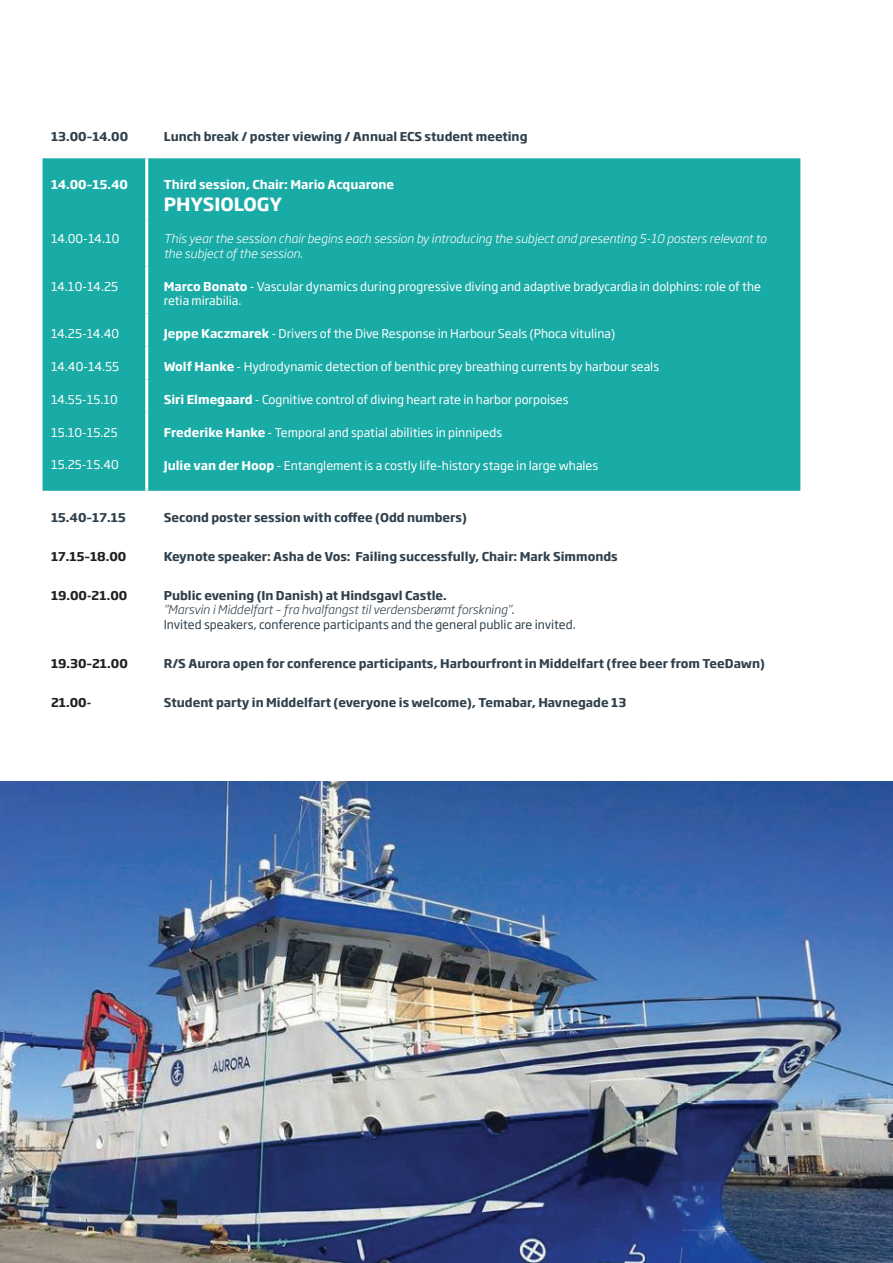
<style>
.page{position:relative;width:893px;height:1263px;background:#fff}
.page>*{position:absolute;margin:0;border:0;box-sizing:border-box;transform-origin:0 0}
.t1{font:700 18px "Soho Gothic Std";color:#fff}
.t2{font:12px/14.4px "Soho Gothic Std";color:#fff}
.t3{font:700 12px "Soho Gothic Std";color:#2f404c}
.t4{font:12px/14.4px "Soho Gothic Std";color:#2f404c}
.t5{font:italic 300 12px/14.4px "Soho Gothic Std";color:#fff}
.t6{font:700 12px "Soho Gothic Std";color:#fff}
.t7{font:700 12px "Soho Gothic Std";color:#231f20}
.s1{font-weight:700}
.s2{font-weight:300;font-style:italic}
</style>
<div class="page">
<div style="left:43px;top:158px;width:757px;height:333px;background:#19aba6"></div>
<hr style="left:145px;top:158px;width:3px;height:61px;background:#fff">
<hr style="left:145px;top:219px;width:3px;height:47px;background:#fff">
<hr style="left:145px;top:266px;width:3px;height:48px;background:#fff">
<hr style="left:145px;top:314px;width:3px;height:32px;background:#fff">
<hr style="left:145px;top:346px;width:3px;height:33px;background:#fff">
<hr style="left:145px;top:379px;width:3px;height:33px;background:#fff">
<hr style="left:145px;top:412px;width:3px;height:33px;background:#fff">
<hr style="left:145px;top:445px;width:3px;height:46px;background:#fff">
<img style="left:0;top:781px;width:893px;height:482px">
<p class="t3" style="left:51px;top:129px;width:79px">13.00–14.00</p>
<p class="t3" style="left:164px;top:129px;width:365px">Lunch break / poster viewing / Annual ECS student meeting</p>
<p class="t6" style="left:51px;top:177px;width:79px">14.00–15.40</p>
<p class="t6" style="left:164px;top:177px;width:232px">Third session, Chair: Mario Acquarone</p>
<h1 class="t1" style="left:164px;top:192px;width:120px">PHYSIOLOGY</h1>
<p class="t2" style="left:51px;top:232px;width:70px">14.00-14.10</p>
<p class="t5" style="left:164px;top:232px;width:604px">This year the session chair begins each session by introducing the subject and presenting 5-10 posters relevant to the subject of the session.</p>
<p class="t2" style="left:51px;top:279px;width:69px">14.10-14.25</p>
<p class="t2" style="left:164px;top:279px;width:599px"><span class="s1">Marco Bonato</span> - Vascular dynamics during progressive diving and adaptive bradycardia in dolphins: role of the retia mirabilia.</p>
<p class="t2" style="left:51px;top:326px;width:70px">14.25-14.40</p>
<p class="t2" style="left:164px;top:327px;width:453px"><span class="s1">Jeppe Kaczmarek</span> - Drivers of the Dive Response in Harbour Seals (Phoca vitulina)</p>
<p class="t2" style="left:51px;top:359px;width:70px">14.40-14.55</p>
<p class="t2" style="left:164px;top:359px;width:497px"><span class="s1">Wolf Hanke</span> - Hydrodynamic detection of benthic prey breathing currents by harbour seals</p>
<p class="t2" style="left:51px;top:392px;width:68px">14.55-15.10</p>
<p class="t2" style="left:164px;top:392px;width:406px"><span class="s1">Siri Elmegaard</span> - Cognitive control of diving heart rate in harbor porpoises</p>
<p class="t2" style="left:51px;top:425px;width:68px">15.10-15.25</p>
<p class="t2" style="left:164px;top:425px;width:340px"><span class="s1">Frederike Hanke</span> - Temporal and spatial abilities in pinnipeds</p>
<p class="t2" style="left:51px;top:458px;width:69px">15.25-15.40</p>
<p class="t2" style="left:164px;top:458px;width:436px"><span class="s1">Julie van der Hoop</span> - Entanglement is a costly life-history stage in large whales</p>
<p class="t3" style="left:51px;top:509px;width:76px">15.40–17.15</p>
<p class="t3" style="left:164px;top:509px;width:305px">Second poster session with coffee (Odd numbers)</p>
<p class="t7" style="left:51px;top:548px;width:77px">17.15–18.00</p>
<p class="t3" style="left:164px;top:548px;width:456px">Keynote speaker: Asha de Vos: Failing successfully, Chair: Mark Simmonds</p>
<p class="t7" style="left:51px;top:588px;width:78px">19.00-21.00</p>
<p class="t4" style="left:164px;top:589px;width:414px"><span class="s1">Public evening (In Danish) at Hindsgavl Castle.<br></span><span class="s2">”Marsvin i Middelfart – fra hvalfangst til verdensberømt forskning”</span>.<br>Invited speakers, conference participants and the general public are invited.</p>
<p class="t7" style="left:51px;top:656px;width:78px">19.30–21.00</p>
<p class="t3" style="left:164px;top:656px;width:603px">R/S Aurora open for conference participants, Harbourfront in Middelfart (free beer from TeeDawn)</p>
<p class="t7" style="left:51px;top:695px;width:42px">21.00-</p>
<p class="t3" style="left:164px;top:695px;width:464px">Student party in Middelfart (everyone is welcome), Temabar, Havnegade 13</p>
</div>
